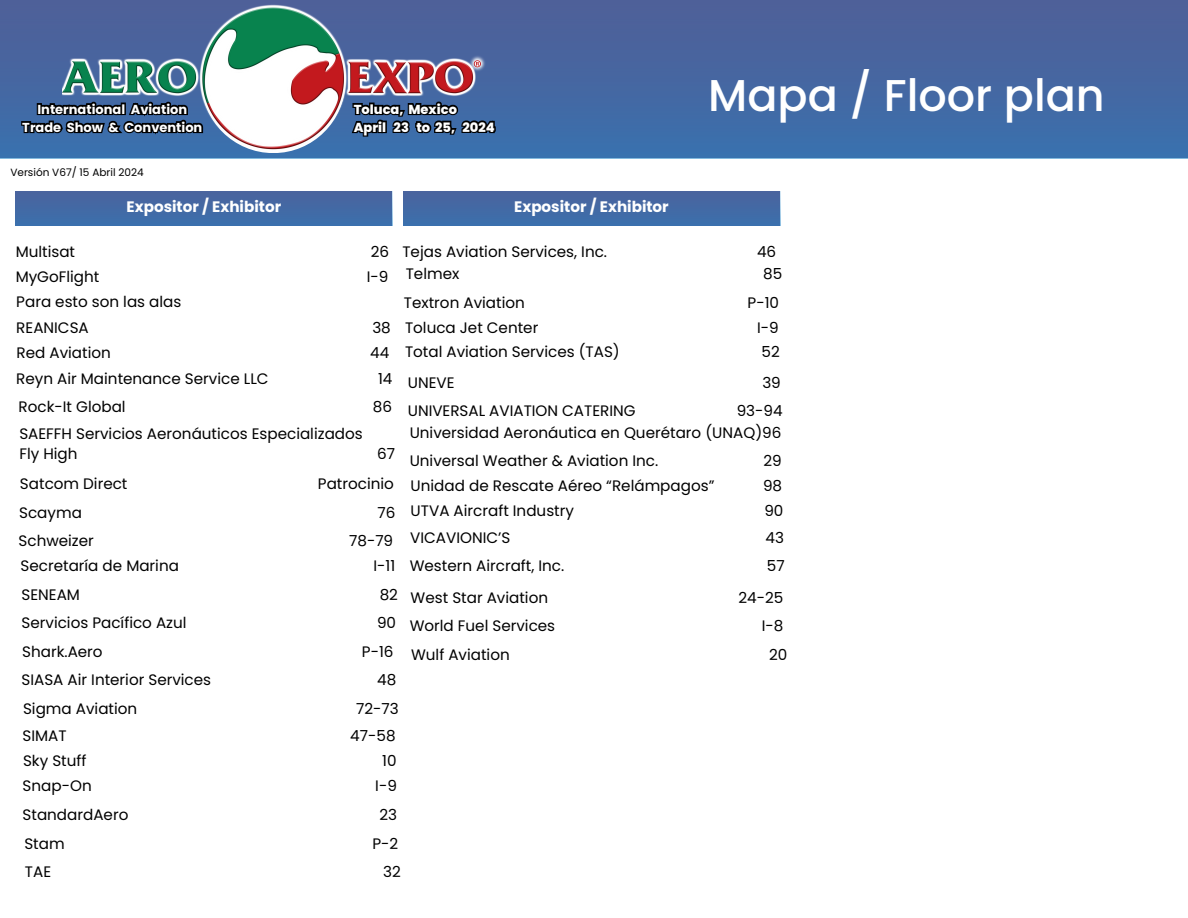
<style>
.page{position:relative;width:1188px;height:918px;background:#fff}
.page>*{position:absolute;margin:0;border:0;box-sizing:border-box;transform-origin:0 0}
.t1{font:500 44.55px "Poppins";color:#fff}
.t2{font:15.15px/20.2px "Poppins";color:#000}
.t3{font:700 15.15px "Poppins";color:#fff}
.t4{font:700 13.05px/18px "Poppins";color:#fff;text-align:center}
.t5{font:800 13.05px/18px "Poppins";color:#fff}
.t6{font:10.5px "Poppins";color:#000}
</style>
<div class="page">
<img style="left:0;top:0;width:1188px;height:158px">
<img style="left:479px;top:56px;width:6px;height:16px">
<img style="left:63px;top:0;width:416px;height:158px">
<svg style="left:474px;top:60px;width:7px;height:7px"></svg>
<svg style="left:20px;top:98px;width:185px;height:45px;background:#264165"></svg>
<svg style="left:350px;top:91px;width:147px;height:47px;background:#32486c"></svg>
<div style="left:16px;top:191px;width:376px;height:35px;background:#3a70ae"></div>
<div style="left:16px;top:191px;width:377px;height:34px;background:#4369a4"></div>
<div style="left:403px;top:191px;width:377px;height:35px;background:#406ca8"></div>
<p class="t4" style="left:22px;top:100px;width:182px">International Aviation<br>Trade Show &amp; Convention</p>
<p class="t5" style="left:354px;top:100px;width:143px">Toluca, Mexico<br>April 23 to 25, 2024</p>
<h4 class="t6" style="left:10px;top:165px;width:135px">Versión V67/ 15 Abril 2024</h4>
<h5 class="t3" style="left:127px;top:196px;width:156px">Expositor / Exhibitor</h5>
<h4 class="t3" style="left:514px;top:196px;width:156px">Expositor / Exhibitor</h4>
<h5 class="t1" style="left:708px;top:64px;width:398px">Mapa / Floor plan</h5>
<h2 class="t2" style="left:16px;top:241px;width:61px">Multisat</h2>
<h2 class="t2" style="left:371px;top:241px;width:20px">26</h2>
<h4 class="t2" style="left:402px;top:241px;width:206px">Tejas Aviation Services, Inc.</h4>
<h4 class="t2" style="left:757px;top:241px;width:21px">46</h4>
<h4 class="t2" style="left:16px;top:266px;width:85px">MyGoFlight</h4>
<h4 class="t2" style="left:367px;top:266px;width:23px">I-9</h4>
<h4 class="t2" style="left:406px;top:264px;width:55px">Telmex</h4>
<h4 class="t2" style="left:763px;top:264px;width:21px">85</h4>
<h4 class="t2" style="left:16px;top:291px;width:167px">Para esto son las alas</h4>
<h4 class="t2" style="left:404px;top:292px;width:122px">Textron Aviation</h4>
<h4 class="t2" style="left:748px;top:292px;width:33px">P-10</h4>
<h4 class="t2" style="left:16px;top:317px;width:74px">REANICSA</h4>
<h4 class="t2" style="left:372px;top:317px;width:20px">38</h4>
<h4 class="t2" style="left:405px;top:317px;width:135px">Toluca Jet Center</h4>
<h4 class="t2" style="left:757px;top:317px;width:23px">I-9</h4>
<h2 class="t2" style="left:17px;top:343px;width:96px">Red Aviation</h2>
<h2 class="t2" style="left:370px;top:343px;width:21px">44</h2>
<h4 class="t2" style="left:405px;top:341px;width:216px">Total Aviation Services (TAS)</h4>
<h4 class="t2" style="left:762px;top:341px;width:20px">52</h4>
<h4 class="t2" style="left:16px;top:369px;width:254px">Reyn Air Maintenance Service LLC</h4>
<h4 class="t2" style="left:378px;top:369px;width:16px">14</h4>
<h4 class="t2" style="left:408px;top:373px;width:48px">UNEVE</h4>
<h4 class="t2" style="left:762px;top:373px;width:20px">39</h4>
<h2 class="t2" style="left:19px;top:396px;width:109px">Rock-It Global</h2>
<h2 class="t2" style="left:373px;top:396px;width:21px">86</h2>
<h4 class="t2" style="left:19px;top:424px;width:345px">SAEFFH Servicios Aeronáuticos Especializados<br>Fly High</h4>
<h4 class="t2" style="left:377px;top:444px;width:19px">67</h4>
<h4 class="t2" style="left:20px;top:474px;width:109px">Satcom Direct</h4>
<h4 class="t2" style="left:318px;top:474px;width:78px">Patrocinio</h4>
<h4 class="t2" style="left:19px;top:502px;width:64px">Scayma</h4>
<h4 class="t2" style="left:378px;top:502px;width:19px">76</h4>
<h4 class="t2" style="left:19px;top:531px;width:77px">Schweizer</h4>
<h4 class="t2" style="left:349px;top:531px;width:46px">78-79</h4>
<h4 class="t2" style="left:21px;top:556px;width:160px">Secretaría de Marina</h4>
<h4 class="t2" style="left:373px;top:556px;width:23px">I-11</h4>
<h4 class="t2" style="left:22px;top:584px;width:60px">SENEAM</h4>
<h4 class="t2" style="left:380px;top:584px;width:20px">82</h4>
<h4 class="t2" style="left:22px;top:613px;width:167px">Servicios Pacífico Azul</h4>
<h4 class="t2" style="left:377px;top:613px;width:21px">90</h4>
<h4 class="t2" style="left:22px;top:641px;width:82px">Shark.Aero</h4>
<h4 class="t2" style="left:362px;top:641px;width:33px">P-16</h4>
<h4 class="t2" style="left:22px;top:670px;width:191px">SIASA Air Interior Services</h4>
<h4 class="t2" style="left:377px;top:670px;width:21px">48</h4>
<h2 class="t2" style="left:23px;top:698px;width:116px">Sigma Aviation</h2>
<h2 class="t2" style="left:356px;top:698px;width:44px">72-73</h2>
<h4 class="t2" style="left:23px;top:725px;width:46px">SIMAT</h4>
<h4 class="t2" style="left:350px;top:725px;width:47px">47-58</h4>
<h4 class="t2" style="left:23px;top:751px;width:65px">Sky Stuff</h4>
<h4 class="t2" style="left:382px;top:751px;width:16px">10</h4>
<h4 class="t2" style="left:23px;top:776px;width:71px">Snap-On</h4>
<h4 class="t2" style="left:375px;top:776px;width:23px">I-9</h4>
<h4 class="t2" style="left:23px;top:804px;width:107px">StandardAero</h4>
<h4 class="t2" style="left:380px;top:804px;width:19px">23</h4>
<h2 class="t2" style="left:24px;top:834px;width:42px">Stam</h2>
<h2 class="t2" style="left:373px;top:834px;width:27px">P-2</h2>
<h4 class="t2" style="left:25px;top:862px;width:28px">TAE</h4>
<h4 class="t2" style="left:383px;top:862px;width:19px">32</h4>
<h4 class="t2" style="left:408px;top:400px;width:229px">UNIVERSAL AVIATION CATERING</h4>
<h4 class="t2" style="left:737px;top:400px;width:47px">93-94</h4>
<h3 class="t2" style="left:410px;top:422px;width:373px">Universidad Aeronáutica en Querétaro (UNAQ)96</h3>
<h3 class="t2" style="left:410px;top:451px;width:250px">Universal Weather &amp; Aviation Inc.</h3>
<h3 class="t2" style="left:764px;top:451px;width:20px">29</h3>
<h4 class="t2" style="left:411px;top:476px;width:305px">Unidad de Rescate Aéreo “Relámpagos”</h4>
<h4 class="t2" style="left:763px;top:476px;width:21px">98</h4>
<h2 class="t2" style="left:411px;top:500px;width:165px">UTVA Aircraft Industry</h2>
<h2 class="t2" style="left:764px;top:500px;width:21px">90</h2>
<p class="t2" style="left:410px;top:528px;width:102px">VICAVIONIC’S</p>
<p class="t2" style="left:766px;top:528px;width:20px">43</p>
<h3 class="t2" style="left:410px;top:556px;width:156px">Western Aircraft, Inc.</h3>
<h3 class="t2" style="left:767px;top:556px;width:19px">57</h3>
<p class="t2" style="left:411px;top:587px;width:139px">West Star Aviation</p>
<p class="t2" style="left:739px;top:587px;width:46px">24-25</p>
<p class="t2" style="left:410px;top:616px;width:147px">World Fuel Services</p>
<p class="t2" style="left:762px;top:616px;width:23px">I-8</p>
<h4 class="t2" style="left:411px;top:645px;width:100px">Wulf Aviation</h4>
<h4 class="t2" style="left:769px;top:645px;width:20px">20</h4>
</div>
